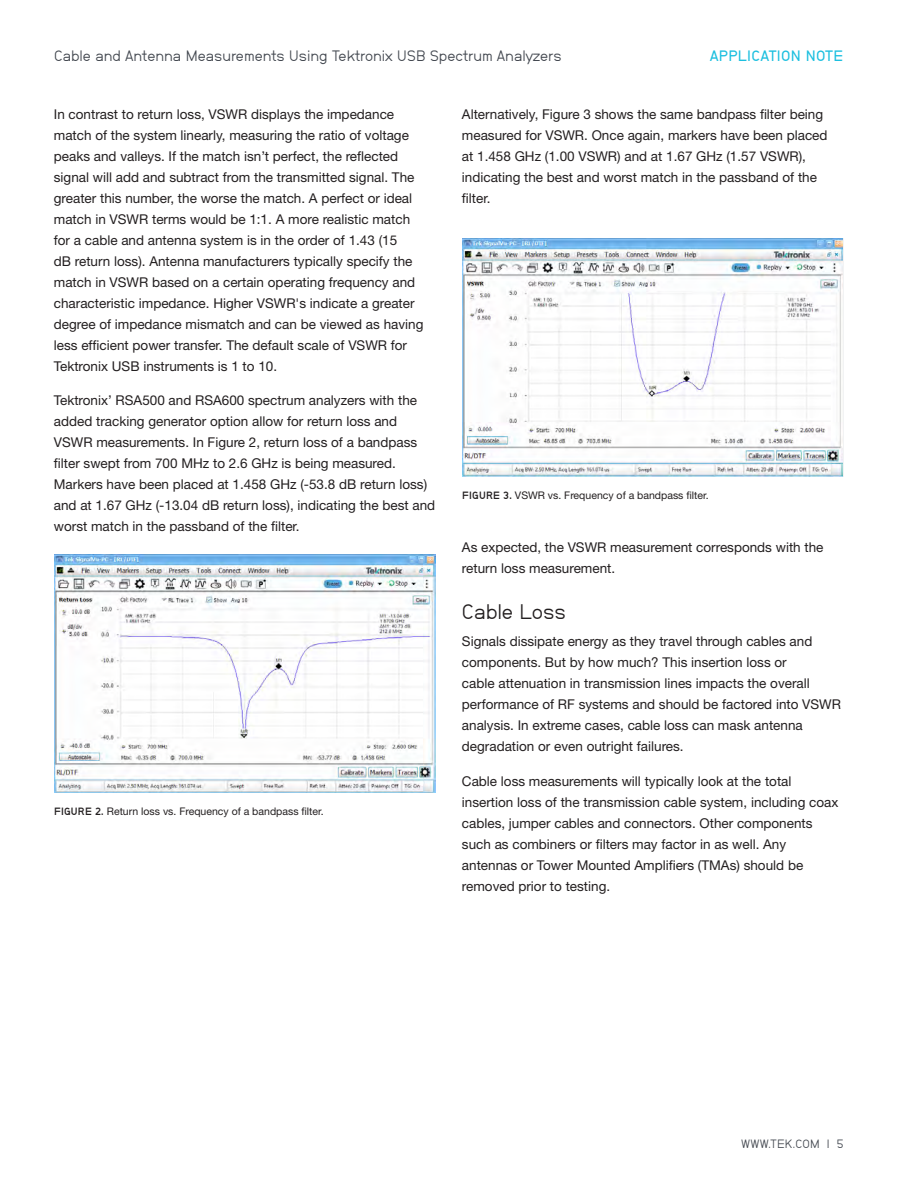
<style>
.page{position:relative;width:918px;height:1188px;background:#fff}
.page>*{position:absolute;margin:0;border:0;box-sizing:border-box;transform-origin:0 0}
.Heading_1{font:21px "Neubau Grotesk Nor";letter-spacing:-.005em;color:#231f20}
.t1{font:15px "Neubau Grotesk Nor";color:#41464e}
.t2{font:15px "Neubau Grotesk Hal";letter-spacing:.02em;color:#1cbfdf}
.Body_-_regular{font:13.5px/21px "Helvetica Neue";color:#231f20}
.t3{font:12px "Neubau Grotesk Nor";letter-spacing:.025em;color:#41464e}
.t4{font:10.5px "Helvetica Neue";color:#231f20}
.s1{font-family:"Neubau Grotesk Fet"}
</style>
<div class="page">
<img style="left:54px;top:554px;width:381px;height:239px">
<img style="left:463px;top:238px;width:380px;height:239px">
<p class="t1" style="left:54px;top:47px;width:509px">Cable and Antenna Measurements Using Tektronix USB Spectrum Analyzers</p>
<p class="t2" style="left:710px;top:46px;width:135px">APPLICATION NOTE</p>
<p class="Body_-_regular" style="left:54px;top:103px;width:371px">In contrast to return loss, VSWR displays the impedance match of the system linearly, measuring the ratio of voltage peaks and valleys. If the match isn’t perfect, the reflected signal will add and subtract from the transmitted signal. The greater this number, the worse the match. A perfect or ideal match in VSWR terms would be 1:1. A more realistic match for a cable and antenna system is in the order of 1.43 (15<br>dB return loss). Antenna manufacturers typically specify the match in VSWR based on a certain operating frequency and characteristic impedance. Higher VSWR's indicate a greater degree of impedance mismatch and can be viewed as having less efficient power transfer. The default scale of VSWR for Tektronix USB instruments is 1 to 10.</p>
<p class="Body_-_regular" style="left:54px;top:390px;width:383px">Tektronix’ RSA500 and RSA600 spectrum analyzers with the added tracking generator option allow for return loss and VSWR measurements. In Figure 2, return loss of a bandpass filter swept from 700 MHz to 2.6 GHz is being measured.<br>Markers have been placed at 1.458 GHz (-53.8 dB return loss) and at 1.67 GHz (-13.04 dB return loss), indicating the best and worst match in the passband of the filter.</p>
<p class="t4" style="left:54px;top:805px;width:271px"><span class="s1">FIGURE 2.</span> Return loss vs. Frequency of a bandpass filter.</p>
<p class="Body_-_regular" style="left:462px;top:103px;width:367px">Alternatively, Figure 3 shows the same bandpass filter being measured for VSWR. Once again, markers have been placed at 1.458 GHz (1.00 VSWR) and at 1.67 GHz (1.57 VSWR), indicating the best and worst match in the passband of the filter.</p>
<p class="t4" style="left:462px;top:489px;width:248px"><span class="s1">FIGURE 3.</span> VSWR vs. Frequency of a bandpass filter.</p>
<p class="Body_-_regular" style="left:462px;top:537px;width:363px">As expected, the VSWR measurement corresponds with the return loss measurement.</p>
<p class="Heading_1" style="left:462px;top:599px;width:106px">Cable Loss</p>
<p class="Body_-_regular" style="left:462px;top:631px;width:381px">Signals dissipate energy as they travel through cables and components. But by how much? This insertion loss or<br>cable attenuation in transmission lines impacts the overall performance of RF systems and should be factored into VSWR analysis. In extreme cases, cable loss can mask antenna degradation or even outright failures.</p>
<p class="Body_-_regular" style="left:462px;top:770px;width:378px">Cable loss measurements will typically look at the total insertion loss of the transmission cable system, including coax cables, jumper cables and connectors. Other components such as combiners or filters may factor in as well. Any antennas or Tower Mounted Amplifiers (TMAs) should be removed prior to testing.</p>
<p class="t3" style="left:741px;top:1137px;width:104px">WWW.TEK.COM | 5</p>
</div>
